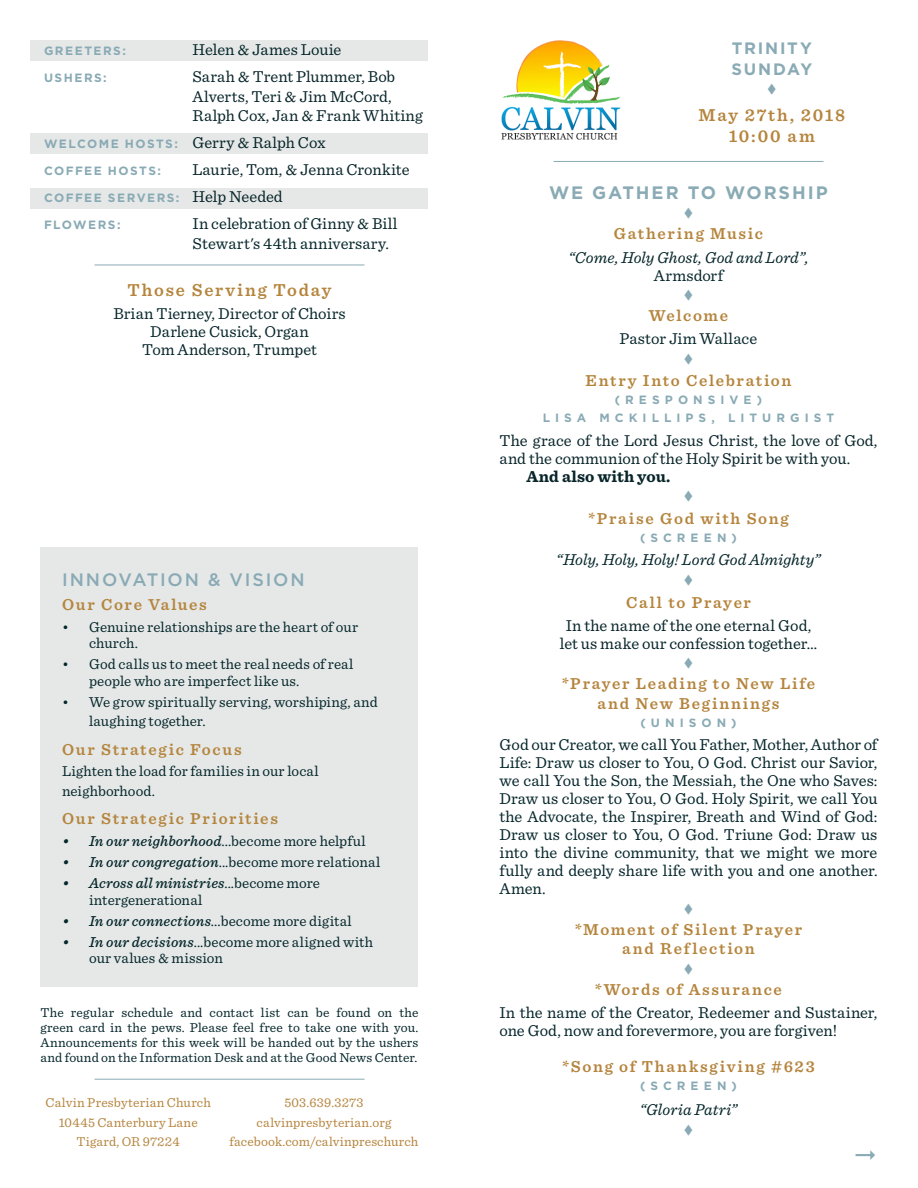
<style>
.page{position:relative;width:918px;height:1188px;background:#fff}
.page>*{position:absolute;margin:0;border:0;box-sizing:border-box;transform-origin:0 0}
.t1{font:600 18px "Sentinel";letter-spacing:.105em;color:#b5853d}
.t2{font:700 18px "Gotham";letter-spacing:.1em;color:#8aabb5}
.t3{font:500 18px "Gotham";letter-spacing:.1em;color:#89aab5}
.t4{font:600 18px "Sentinel";letter-spacing:.095em;color:#b5843d}
.t5{font:16.5px/18px "Sentinel";color:#05262b}
.t6{font:16.5px/19.5px "Sentinel";letter-spacing:.005em;color:#072429}
.t7{font:600 16.5px/19.5px "Sentinel";letter-spacing:.105em;color:#b5853d;text-align:center}
.t8{font:600 16.5px "Sentinel";letter-spacing:.105em;color:#b5843d}
.t9{font:16.5px "Sentinel";color:#06262b}
.t10{font:italic 16.5px "Sentinel";color:#05262b}
.t11{font:italic 16.5px/18px "Sentinel";letter-spacing:.005em;color:#06262b;text-align:center}
.t12{font:700 16.5px "Sentinel";letter-spacing:.005em;color:#072429}
.t13{font:700 16.5px/21px "Gotham";letter-spacing:.11em;color:#8aabb5}
.t14{font:15px/16.5px "Sentinel";letter-spacing:.005em;color:#05262b}
.t15{font:13.5px/15px "Sentinel";letter-spacing:.01em;color:#05262b;text-align:justify}
.t16{font:13.5px "Sentinel";letter-spacing:.01em;color:#b5843d}
.t17{font:700 12px "Gotham";letter-spacing:.41em;color:#89aab5}
.t18{font:700 12px "Gotham";letter-spacing:.12em;color:#89aab5}
.t19{font:700 12px "Gotham";letter-spacing:.125em;color:#89aab5}
.s1{font-family:"Gotham";font-weight:700;font-size:12px;color:#89aab5}
.s2{font-family:"Sentinel";font-weight:400;font-size:16.5px;color:#072429}
.s3{font-weight:500;font-style:italic}
.s4{font-style:normal}
.s5{color:#072429}
</style>
<div class="page">
<div style="left:31px;top:133px;width:397px;height:21px;background:#e5e8e7"></div>
<div style="left:31px;top:40px;width:397px;height:21px;background:#e5e8e7"></div>
<div style="left:31px;top:188px;width:397px;height:21px;background:#e5e8e7"></div>
<img style="left:501px;top:40px;width:120px;height:100px">
<hr style="left:554px;top:161px;width:270px;height:1px;background:#89aab5">
<div style="left:40px;top:547px;width:378px;height:440px;background:#e5e8e7"></div>
<hr style="left:94px;top:1079px;width:270px;height:1px;background:#89aab5">
<hr style="left:94px;top:265px;width:270px;height:1px;background:#89aab5">
<p class="t19" style="left:44px;top:43px;width:83px">GREETERS:</p>
<p class="t5" style="left:192px;top:40px;width:150px">Helen &amp; James Louie</p>
<p class="t17" style="left:44px;top:70px;width:64px">USHERS:</p>
<p class="t6" style="left:192px;top:66px;width:232px">Sarah &amp; Trent Plummer, Bob<br>Alverts, Teri &amp; Jim McCord,<br>Ralph Cox, Jan &amp; Frank Whiting</p>
<p class="t6" style="left:44px;top:132px;width:283px"><span class="s1">WELCOME HOSTS:</span> Gerry &amp; Ralph Cox</p>
<p class="t18" style="left:44px;top:163px;width:119px">COFFEE HOSTS:</p>
<p class="t6" style="left:193px;top:159px;width:219px">Laurie, Tom, &amp; Jenna Cronkite</p>
<p class="t18" style="left:44px;top:190px;width:240px">COFFEE SERVERS: <span class="s2">Help Needed</span></p>
<p class="t18" style="left:44px;top:217px;width:78px">FLOWERS:</p>
<p class="t5" style="left:192px;top:213px;width:206px;line-height:19.5px">In celebration of Ginny &amp; Bill<br>Stewart's 44th anniversary.</p>
<p class="t1" style="left:128px;top:276px;width:205px">Those Serving Today</p>
<p class="t9" style="left:113px;top:301px;width:234px">Brian Tierney, Director of Choirs</p>
<p class="t9" style="left:150px;top:319px;width:160px">Darlene Cusick, Organ</p>
<p class="t9" style="left:142px;top:337px;width:176px">Tom Anderson, Trumpet</p>
<p class="t3" style="left:62px;top:567px;width:244px">INNOVATION &amp; VISION</p>
<p class="t7" style="left:62px;top:594px;width:146px">Our Core Values</p>
<p class="t14" style="left:89px;top:617px;width:271px;text-indent:-27px">• Genuine relationships are the heart of our church.</p>
<p class="t14" style="left:89px;top:655px;width:266px;text-indent:-27px">• God calls us to meet the real needs of real people who are imperfect like us.</p>
<p class="t14" style="left:89px;top:691px;width:290px;line-height:19.5px;text-indent:-27px">• We grow spiritually serving, worshiping, and laughing together.</p>
<p class="t7" style="left:62px;top:738px;width:181px">Our Strategic Focus</p>
<p class="t14" style="left:62px;top:761px;width:258px;line-height:19.5px">Lighten the load for families in our local neighborhood.</p>
<p class="t7" style="left:62px;top:808px;width:217px">Our Strategic Priorities</p>
<p class="t14" style="left:62px;top:832px;width:305px"><span class="s3">• In our neighborhood</span>...become more helpful</p>
<p class="t14" style="left:62px;top:853px;width:320px"><span class="s3">• In our congregation</span>...become more relational</p>
<p class="t14" style="left:89px;top:874px;width:232px;text-indent:-27px"><span class="s3">• Across all ministries</span>...become more intergenerational</p>
<p class="t14" style="left:62px;top:912px;width:291px"><span class="s3">• In our connections</span>...become more digital</p>
<p class="t14" style="left:89px;top:933px;width:286px;text-indent:-27px"><span class="s3">• In our decisions</span>...become more aligned with our values &amp; mission</p>
<p class="t15" style="left:40px;top:1004px;width:379px">The regular schedule and contact list can be found on the green card in the pews. Please feel free to take one with you.<br>Announcements for this week will be handed out by the ushers and found on the Information Desk and at the Good News Center.</p>
<p class="t16" style="left:46px;top:1093px;width:167px">Calvin Presbyterian Church</p>
<p class="t16" style="left:59px;top:1112px;width:141px">10445 Canterbury Lane</p>
<p class="t16" style="left:77px;top:1132px;width:105px">Tigard, OR 97224</p>
<p class="t16" style="left:285px;top:1093px;width:80px">503.639.3273</p>
<p class="t16" style="left:257px;top:1112px;width:136px">calvinpresbyterian.org</p>
<p class="t16" style="left:230px;top:1132px;width:191px">facebook.com/calvinpreschurch</p>
<p class="t13" style="left:732px;top:37px;width:82px">TRINITY<br>SUNDAY</p>
<p class="t4" style="left:699px;top:101px;width:148px">May 27th, 2018</p>
<p class="t1" style="left:729px;top:122px;width:88px">10:00 am</p>
<p class="t2" style="left:549px;top:180px;width:280px">WE GATHER TO WORSHIP</p>
<p class="t7" style="left:614px;top:223px;width:151px">Gathering Music</p>
<p class="t11" style="left:568px;top:247px;width:242px">“Come, Holy Ghost, God and Lord”,<br><span class="s4">Armsdorf</span></p>
<p class="t7" style="left:649px;top:305px;width:81px">Welcome</p>
<p class="t5" style="left:620px;top:329px;width:139px">Pastor Jim Wallace</p>
<p class="t7" style="left:586px;top:370px;width:207px">Entry Into Celebration</p>
<p class="t17" style="left:615px;top:392px;width:149px">(RESPONSIVE)</p>
<p class="t17" style="left:543px;top:410px;width:293px">LISA MCKILLIPS, LITURGIST</p>
<p class="t6" style="left:499px;top:430px;width:379px;line-height:18px">The grace of the Lord Jesus Christ, the love of God, and the communion of the Holy Spirit be with you.</p>
<p class="t12" style="left:526px;top:463px;width:145px">And also with you.</p>
<p class="t7" style="left:588px;top:508px;width:202px">*Praise God with Song</p>
<p class="t17" style="left:640px;top:530px;width:98px">(SCREEN)</p>
<p class="t10" style="left:556px;top:547px;width:266px">“Holy, Holy, Holy! Lord God Almighty”</p>
<p class="t8" style="left:626px;top:589px;width:126px">Call to Prayer</p>
<p class="t6" style="left:566px;top:615px;width:247px">In the name of the one eternal God,</p>
<p class="t6" style="left:560px;top:633px;width:259px">let us make our confession together…</p>
<p class="t8" style="left:562px;top:671px;width:255px">*Prayer Leading to New Life</p>
<p class="t8" style="left:597px;top:691px;width:184px">and New Beginnings</p>
<p class="t17" style="left:641px;top:715px;width:97px">(UNISON)</p>
<p class="t5" style="left:499px;top:735px;width:380px;text-align:justify">God our Creator, we call You Father, Mother, Author of Life: Draw us closer to You, O God. Christ our Savior, we call You the Son, the Messiah, the One who Saves:<br>Draw us closer to You, O God. Holy Spirit, we call You the Advocate, the Inspirer, Breath and Wind of God:<br>Draw us closer to You, O God. Triune God: Draw us into the divine community, that we might we more fully and deeply share life with you and one another.<br>Amen.</p>
<p class="t7" style="left:575px;top:919px;width:229px">*Moment of Silent Prayer and Reflection</p>
<p class="t8" style="left:595px;top:977px;width:189px">*Words of Assurance</p>
<p class="t5" style="left:499px;top:1003px;width:379px">In the name of the Creator, Redeemer and Sustainer, one God, now and forevermore, you are forgiven!</p>
<p class="t8" style="left:562px;top:1054px;width:254px">*Song of Thanksgiving #623</p>
<p class="t17" style="left:640px;top:1078px;width:98px">(SCREEN)</p>
<p class="t10" style="left:640px;top:1098px;width:99px">“Gloria Patri<span class="s5">”</span></p>
</div>
